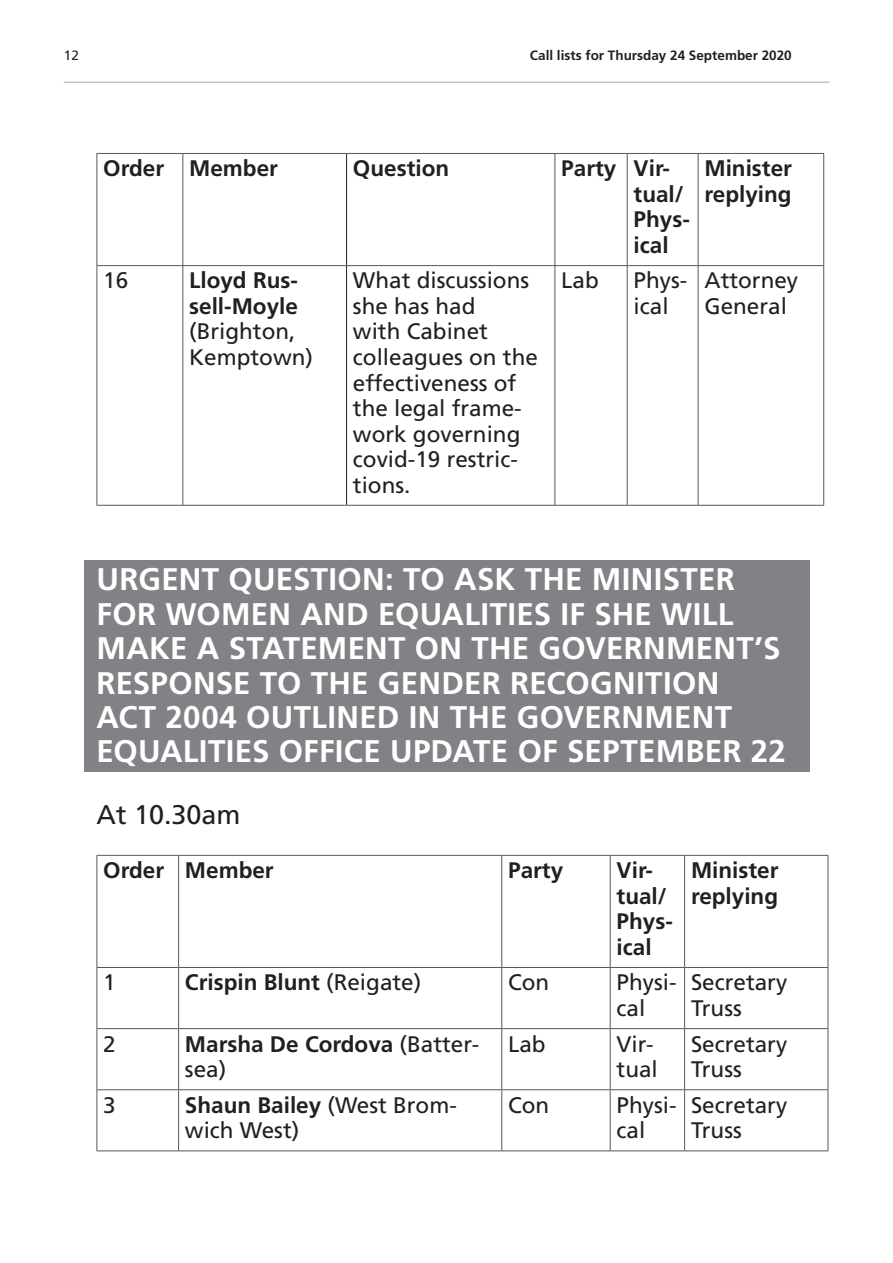
<style>
.page{position:relative;width:893px;height:1263px;background:#fff}
.page>*{position:absolute;margin:0;border:0;box-sizing:border-box;transform-origin:0 0}
.Heading2Grey{font:700 31.2px/34.3px "Frutiger LT Std";letter-spacing:.01em;color:#fff}
.t1{font:27px "Frutiger LT Std";color:#231f20}
.Member{font:22.5px/25.5px "Frutiger LT Std";color:#231f20}
.Member-2{font:700 22.5px/25.5px "Frutiger LT Std";color:#231f20}
.BoldTimingHeading{font:700 22.5px/25.5px "Frutiger LT Std";color:#231f20}
.t2{font:700 13.5px "Frutiger LT Std";color:#231f20}
.t3{font:13.5px "Frutiger LT Std";color:#231f20}
.s1{font-weight:400}
.s2{font-weight:700}
</style>
<div class="page">
<hr style="left:64px;top:82px;width:765px;height:1px;background:#a8a9ad">
<div style="left:84px;top:561px;width:725px;height:211px;background:#808285"></div>
<hr style="left:97px;top:153px;width:86px;height:1px;background:#57585a">
<hr style="left:97px;top:154px;width:1px;height:111px;background:#57585a">
<hr style="left:183px;top:153px;width:164px;height:1px;background:#57585a">
<hr style="left:182px;top:154px;width:1px;height:111px;background:#57585a">
<hr style="left:347px;top:153px;width:208px;height:1px;background:#57585a">
<hr style="left:555px;top:153px;width:72px;height:1px;background:#57585a">
<hr style="left:555px;top:154px;width:1px;height:111px;background:#57585a">
<hr style="left:627px;top:153px;width:71px;height:1px;background:#57585a">
<hr style="left:627px;top:154px;width:1px;height:111px;background:#57585a">
<hr style="left:698px;top:153px;width:126px;height:1px;background:#57585a">
<hr style="left:698px;top:154px;width:1px;height:111px;background:#57585a">
<hr style="left:823px;top:154px;width:1px;height:111px;background:#57585a">
<hr style="left:97px;top:265px;width:86px;height:1px;background:#57585a">
<hr style="left:97px;top:266px;width:1px;height:239px;background:#57585a">
<hr style="left:183px;top:265px;width:164px;height:1px;background:#57585a">
<hr style="left:182px;top:266px;width:1px;height:239px;background:#57585a">
<hr style="left:347px;top:265px;width:208px;height:1px;background:#57585a">
<hr style="left:555px;top:265px;width:72px;height:1px;background:#57585a">
<hr style="left:555px;top:266px;width:1px;height:239px;background:#57585a">
<hr style="left:627px;top:265px;width:71px;height:1px;background:#57585a">
<hr style="left:627px;top:266px;width:1px;height:239px;background:#57585a">
<hr style="left:698px;top:265px;width:126px;height:1px;background:#57585a">
<hr style="left:698px;top:266px;width:1px;height:239px;background:#57585a">
<hr style="left:823px;top:266px;width:1px;height:239px;background:#57585a">
<hr style="left:97px;top:505px;width:86px;height:1px;background:#57585a">
<hr style="left:183px;top:505px;width:164px;height:1px;background:#57585a">
<hr style="left:347px;top:505px;width:208px;height:1px;background:#57585a">
<hr style="left:555px;top:505px;width:72px;height:1px;background:#57585a">
<hr style="left:627px;top:505px;width:71px;height:1px;background:#57585a">
<hr style="left:698px;top:505px;width:126px;height:1px;background:#57585a">
<hr style="left:346px;top:154px;width:1px;height:111px;background:#231f20">
<hr style="left:346px;top:266px;width:1px;height:239px;background:#231f20">
<hr style="left:97px;top:855px;width:82px;height:1px;background:#57585a">
<hr style="left:97px;top:856px;width:1px;height:111px;background:#57585a">
<hr style="left:179px;top:855px;width:323px;height:1px;background:#57585a">
<hr style="left:178px;top:856px;width:1px;height:111px;background:#57585a">
<hr style="left:502px;top:855px;width:108px;height:1px;background:#57585a">
<hr style="left:501px;top:856px;width:1px;height:111px;background:#57585a">
<hr style="left:610px;top:855px;width:75px;height:1px;background:#57585a">
<hr style="left:610px;top:856px;width:1px;height:111px;background:#57585a">
<hr style="left:685px;top:855px;width:143px;height:1px;background:#57585a">
<hr style="left:684px;top:856px;width:1px;height:111px;background:#57585a">
<hr style="left:828px;top:856px;width:1px;height:111px;background:#57585a">
<hr style="left:97px;top:967px;width:82px;height:1px;background:#57585a">
<hr style="left:97px;top:968px;width:1px;height:60px;background:#57585a">
<hr style="left:179px;top:967px;width:323px;height:1px;background:#57585a">
<hr style="left:178px;top:968px;width:1px;height:60px;background:#57585a">
<hr style="left:502px;top:967px;width:108px;height:1px;background:#57585a">
<hr style="left:501px;top:968px;width:1px;height:60px;background:#57585a">
<hr style="left:610px;top:967px;width:75px;height:1px;background:#57585a">
<hr style="left:610px;top:968px;width:1px;height:60px;background:#57585a">
<hr style="left:685px;top:967px;width:143px;height:1px;background:#57585a">
<hr style="left:684px;top:968px;width:1px;height:60px;background:#57585a">
<hr style="left:828px;top:968px;width:1px;height:60px;background:#57585a">
<hr style="left:97px;top:1028px;width:82px;height:1px;background:#57585a">
<hr style="left:97px;top:1029px;width:1px;height:60px;background:#57585a">
<hr style="left:179px;top:1028px;width:323px;height:1px;background:#57585a">
<hr style="left:178px;top:1029px;width:1px;height:60px;background:#57585a">
<hr style="left:502px;top:1028px;width:108px;height:1px;background:#57585a">
<hr style="left:501px;top:1029px;width:1px;height:60px;background:#57585a">
<hr style="left:610px;top:1028px;width:75px;height:1px;background:#57585a">
<hr style="left:610px;top:1029px;width:1px;height:60px;background:#57585a">
<hr style="left:685px;top:1028px;width:143px;height:1px;background:#57585a">
<hr style="left:684px;top:1029px;width:1px;height:60px;background:#57585a">
<hr style="left:828px;top:1029px;width:1px;height:60px;background:#57585a">
<hr style="left:97px;top:1089px;width:82px;height:1px;background:#57585a">
<hr style="left:97px;top:1090px;width:1px;height:60px;background:#57585a">
<hr style="left:179px;top:1089px;width:323px;height:1px;background:#57585a">
<hr style="left:178px;top:1090px;width:1px;height:60px;background:#57585a">
<hr style="left:502px;top:1089px;width:108px;height:1px;background:#57585a">
<hr style="left:501px;top:1090px;width:1px;height:60px;background:#57585a">
<hr style="left:610px;top:1089px;width:75px;height:1px;background:#57585a">
<hr style="left:610px;top:1090px;width:1px;height:60px;background:#57585a">
<hr style="left:685px;top:1089px;width:143px;height:1px;background:#57585a">
<hr style="left:684px;top:1090px;width:1px;height:60px;background:#57585a">
<hr style="left:828px;top:1090px;width:1px;height:60px;background:#57585a">
<hr style="left:97px;top:1150px;width:82px;height:1px;background:#57585a">
<hr style="left:179px;top:1150px;width:323px;height:1px;background:#57585a">
<hr style="left:502px;top:1150px;width:108px;height:1px;background:#57585a">
<hr style="left:610px;top:1150px;width:75px;height:1px;background:#57585a">
<hr style="left:685px;top:1150px;width:143px;height:1px;background:#57585a">
<p class="t3" style="left:64px;top:47px;width:17px">12</p>
<p class="t2" style="left:530px;top:48px;width:263px">Call lists for Thursday 24 September 2020</p>
<p class="BoldTimingHeading" style="left:103px;top:156px;width:62px">Order</p>
<p class="Member-2" style="left:189px;top:156px;width:90px">Member</p>
<p class="BoldTimingHeading" style="left:353px;top:156px;width:98px">Question</p>
<p class="BoldTimingHeading" style="left:561px;top:156px;width:57px">Party</p>
<p class="BoldTimingHeading" style="left:634px;top:156px;width:58px">Vir&shy;tual/<br>Phys&shy;ical</p>
<p class="BoldTimingHeading" style="left:704px;top:156px;width:89px">Minister replying</p>
<p class="Member" style="left:103px;top:268px;width:27px">16</p>
<p class="Member-2" style="left:189px;top:268px;width:125px">Lloyd Rus&shy;sell-Moyle <span class="s1">(Brighton,<br>Kemptown)</span></p>
<p class="Member" style="left:353px;top:268px;width:187px">What discussions she has had<br>with Cabinet colleagues on the effectiveness of the legal frame&shy;work governing covid-19 restric&shy;tions.</p>
<p class="Member" style="left:561px;top:268px;width:39px">Lab</p>
<p class="Member" style="left:634px;top:268px;width:55px">Phys&shy;ical</p>
<p class="Member" style="left:704px;top:268px;width:95px">Attorney<br>General</p>
<h2 class="Heading2Grey" style="left:97px;top:563px;width:691px">URGENT QUESTION: TO ASK THE MINISTER FOR WOMEN AND EQUALITIES IF SHE WILL MAKE A STATEMENT ON THE GOVERNMENT’S RESPONSE TO THE GENDER RECOGNITION ACT 2004 OUTLINED IN THE GOVERNMENT EQUALITIES OFFICE UPDATE OF SEPTEMBER 22</h2>
<p class="t1" style="left:97px;top:799px;width:146px">At 10.30am</p>
<p class="BoldTimingHeading" style="left:103px;top:858px;width:62px">Order</p>
<p class="Member-2" style="left:185px;top:858px;width:90px">Member</p>
<p class="BoldTimingHeading" style="left:508px;top:858px;width:57px">Party</p>
<p class="BoldTimingHeading" style="left:617px;top:858px;width:58px">Vir&shy;tual/<br>Phys&shy;ical</p>
<p class="BoldTimingHeading" style="left:691px;top:858px;width:89px">Minister replying</p>
<p class="Member" style="left:103px;top:970px;width:14px">1</p>
<p class="Member-2" style="left:185px;top:970px;width:238px">Crispin Blunt <span class="s1">(Reigate)</span></p>
<p class="Member" style="left:508px;top:970px;width:43px">Con</p>
<p class="Member" style="left:617px;top:970px;width:62px">Physi&shy;cal</p>
<p class="Member" style="left:691px;top:970px;width:98px">Secretary<br>Truss</p>
<p class="Member" style="left:103px;top:1031px;width:14px">2</p>
<p class="Member-2" style="left:185px;top:1031px;width:296px">Marsha De Cordova <span class="s1">(Batter&shy;sea)</span></p>
<p class="Member" style="left:508px;top:1031px;width:39px">Lab</p>
<p class="Member" style="left:617px;top:1031px;width:43px">Vir&shy;tual</p>
<p class="Member" style="left:691px;top:1031px;width:98px">Secretary<br>Truss</p>
<p class="Member" style="left:103px;top:1092px;width:14px">3</p>
<p class="Member" style="left:185px;top:1092px;width:273px"><span class="s2">Shaun Bailey</span> (West Brom&shy;wich West)</p>
<p class="Member" style="left:508px;top:1092px;width:43px">Con</p>
<p class="Member" style="left:617px;top:1092px;width:62px">Physi&shy;cal</p>
<p class="Member" style="left:691px;top:1092px;width:98px">Secretary<br>Truss</p>
</div>
